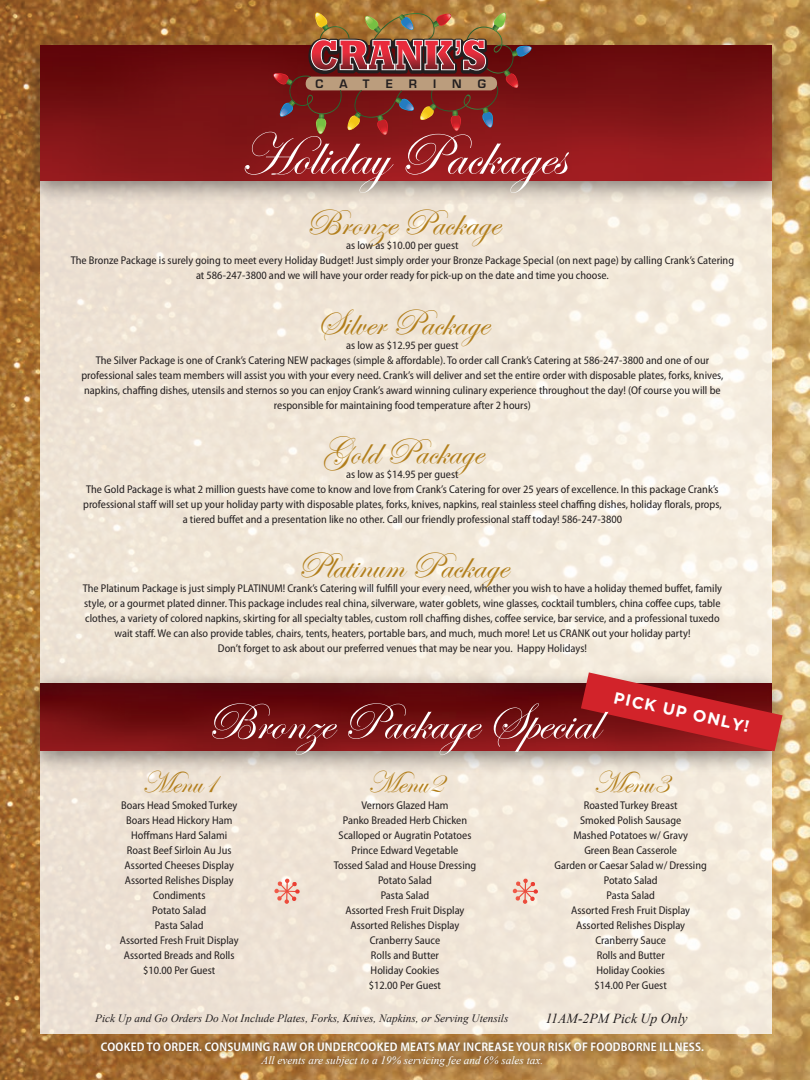
<style>
.page{position:relative;width:810px;height:1080px;background:#fff}
.page>*{position:absolute;margin:0;border:0;box-sizing:border-box;transform-origin:0 0}
.t1{font:60px "Edwardian Script ITC";color:#fff}
.t2{font:52.5px "Edwardian Script ITC";color:#fff}
.t3{font:37.5px "Edwardian Script ITC";color:#b27e1a}
.t4{font:31.25px "Edwardian Script ITC";color:#b27e1a}
.t5{font:700 16.25px "Gotham";color:#fff}
.t6{font:italic 13.75px "Times New Roman";color:#231f20}
.t7{font:600 semi-condensed 12.5px "Myriad Pro";letter-spacing:.02em;color:#fff}
.t8{font:600 11.5px "Eurostile LT Std";color:#231f20}
.t9{font:semi-condensed 11.25px/15px "Myriad Pro";color:#231f20;text-align:center}
.t10{font:italic 11.25px "Times New Roman";color:#231f20}
.t11{font:italic 11.25px "Times New Roman";color:#fff}
</style>
<div class="page">
<img style="left:0;top:0;width:810px;height:1080px">
<div style="left:40px;top:171px;width:731px;height:862px;background:#f1e7d8"></div>
<div style="left:21px;top:32px;width:769px;height:173px;background:#231f20;opacity:.53"></div>
<img style="left:40px;top:45px;width:731px;height:135px">
<div style="left:21px;top:670px;width:769px;height:105px;background:#231f20;opacity:.53"></div>
<img style="left:40px;top:683px;width:541px;height:68px">
<svg style="left:513px;top:879px;width:25px;height:25px"></svg>
<svg style="left:274px;top:879px;width:26px;height:25px"></svg>
<div style="left:95px;top:1036px;width:614px;height:36px;background:#231f20;opacity:.75"></div>
<svg style="left:581px;top:672px;width:201px;height:79px;background:#b23637"></svg>
<img style="left:273px;top:11px;width:259px;height:124px">
<div style="left:802px;top:32px;width:8px;height:173px;background:#231f20;opacity:.53"></div>
<p class="t8" style="left:316px;top:76px;width:9px">C</p>
<p class="t8" style="left:340px;top:76px;width:10px">A</p>
<p class="t8" style="left:363px;top:76px;width:8px">T</p>
<p class="t8" style="left:386px;top:76px;width:9px">E</p>
<p class="t8" style="left:409px;top:76px;width:10px">R</p>
<p class="t8" style="left:433px;top:76px;width:5px">I</p>
<p class="t8" style="left:452px;top:76px;width:11px">N</p>
<p class="t8" style="left:478px;top:76px;width:10px">G</p>
<h1 class="t1" style="left:240px;top:122px;width:327px">Holiday Packages</h1>
<h3 class="t3" style="left:305px;top:203px;width:195px">Bronze Package</h3>
<p class="t9" style="left:71px;top:238px;width:665px">as low as $10.00 per guest<br>The Bronze Package is surely going to meet every Holiday Budget! Just simply order your Bronze Package Special (on next page) by calling Crank’s Catering at 586-247-3800 and we will have your order ready for pick-up on the date and time you choose.</p>
<h3 class="t3" style="left:316px;top:302px;width:174px">Silver Package</h3>
<p class="t9" style="left:81px;top:337px;width:644px">as low as $12.95 per guest<br>The Silver Package is one of Crank’s Catering NEW packages (simple &amp; affordable). To order call Crank’s Catering at 586-247-3800 and one of our professional sales team members will assist you with your every need. Crank’s will deliver and set the entire order with disposable plates, forks, knives, napkins, chaffing dishes, utensils and sternos so you can enjoy Crank’s award winning culinary experience throughout the day! (Of course you will be responsible for maintaining food temperature after 2 hours)</p>
<h3 class="t3" style="left:322px;top:431px;width:162px">Gold Package</h3>
<p class="t9" style="left:83px;top:467px;width:640px">as low as $14.95 per guest<br>The Gold Package is what 2 million guests have come to know and love from Crank’s Catering for over 25 years of excellence. In this package Crank’s professional staff will set up your holiday party with disposable plates, forks, knives, napkins, real stainless steel chaffing dishes, holiday florals, props, a tiered buffet and a presentation like no other. Call our friendly professional staff today! 586-247-3800</p>
<h3 class="t3" style="left:297px;top:545px;width:212px">Platinum Package</h3>
<p class="t9" style="left:83px;top:581px;width:641px">The Platinum Package is just simply PLATINUM! Crank’s Catering will fulfill your every need, whether you wish to have a holiday themed buffet, family style, or a gourmet plated dinner. This package includes real china, silverware, water goblets, wine glasses, cocktail tumblers, china coffee cups, table clothes, a variety of colored napkins, skirting for all specialty tables, custom roll chaffing dishes, coffee service, bar service, and a professional tuxedo wait staff. We can also provide tables, chairs, tents, heaters, portable bars, and much, much more! Let us CRANK out your holiday party!<br>Don’t forget to ask about our preferred venues that may be near you. Happy Holidays!</p>
<h3 class="t5" style="left:616px;top:687px;width:140px;rotate:13deg">PICK UP ONLY!</h3>
<h2 class="t2" style="left:206px;top:693px;width:394px">Bronze Package Special</h2>
<h3 class="t4" style="left:142px;top:765px;width:77px">Menu1</h3>
<p class="t9" style="left:120px;top:798px;width:120px">Boars Head Smoked Turkey<br>Boars Head Hickory Ham<br>Hoffmans Hard Salami<br>Roast Beef Sirloin Au Jus<br>Assorted Cheeses Display<br>Assorted Relishes Display<br>Condiments<br>Potato Salad<br>Pasta Salad<br>Assorted Fresh Fruit Display<br>Assorted Breads and Rolls $10.00 Per Guest</p>
<h3 class="t4" style="left:367px;top:765px;width:77px">Menu2</h3>
<p class="t9" style="left:334px;top:798px;width:144px">Vernors Glazed Ham<br>Panko Breaded Herb Chicken<br>Scalloped or Augratin Potatoes<br>Prince Edward Vegetable<br>Tossed Salad and House Dressing<br>Potato Salad<br>Pasta Salad<br>Assorted Fresh Fruit Display<br>Assorted Relishes Display<br>Cranberry Sauce<br>Rolls and Butter<br>Holiday Cookies<br>$12.00 Per Guest</p>
<h3 class="t4" style="left:593px;top:765px;width:77px">Menu3</h3>
<p class="t9" style="left:555px;top:798px;width:154px">Roasted Turkey Breast<br>Smoked Polish Sausage<br>Mashed Potatoes w/ Gravy<br>Green Bean Casserole<br>Garden or Caesar Salad w/ Dressing<br>Potato Salad<br>Pasta Salad<br>Assorted Fresh Fruit Display<br>Assorted Relishes Display<br>Cranberry Sauce<br>Rolls and Butter<br>Holiday Cookies<br>$14.00 Per Guest</p>
<p class="t10" style="left:95px;top:1011px;width:415px">Pick Up and Go Orders Do Not Include Plates, Forks, Knives, Napkins, or Serving Utensils</p>
<p class="t6" style="left:545px;top:1009px;width:144px">11AM-2PM Pick Up Only</p>
<p class="t7" style="left:101px;top:1038px;width:605px">COOKED TO ORDER. CONSUMING RAW OR UNDERCOOKED MEATS MAY INCREASE YOUR RISK OF FOODBORNE ILLNESS.</p>
<p class="t11" style="left:262px;top:1053px;width:283px">All events are subject to a 19% servicing fee and 6% sales tax.</p>
</div>
